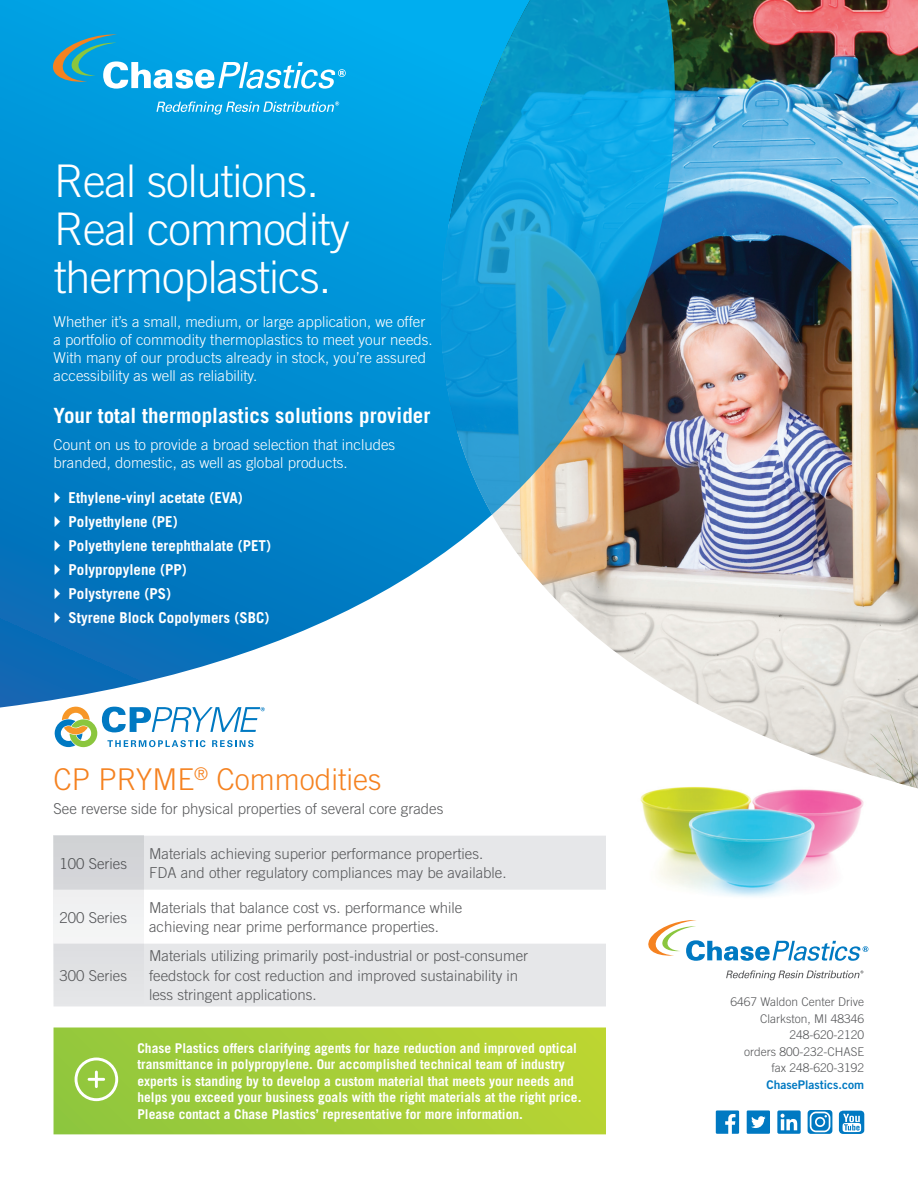
<style>
.page{position:relative;width:918px;height:1188px;background:#fff}
.page>*{position:absolute;margin:0;border:0;box-sizing:border-box;transform-origin:0 0}
.t1{font:300 45px/48px "Trade Gothic";letter-spacing:-.02em;color:#fff}
.t2{font:300 30px "Trade Gothic";color:#f58220}
.t3{font:700 21px "Trade Gothic";color:#fff}
.t4{font:300 15px/19.5px "Trade Gothic";color:#57585a}
.t5{font:300 15px/18px "Trade Gothic";color:#fff}
.t6{font:700 15px/24px "Trade Gothic";color:#fff}
.t7{font:700 13.5px/16.5px "Trade Gothic";color:#fff}
.t8{font:300 12px/16.5px "Trade Gothic";color:#57585a;text-align:right}
.t9{font:12px "Trade Gothic Bold Two";color:#0079c2}
</style>
<div class="page">
<svg style="left:0;top:0;width:439px;height:708px;background:#1595d4"></svg>
<img style="left:439px;top:0;width:479px;height:788px">
<img style="left:440px;top:0;width:298px;height:515px">
<img style="left:629px;top:780px;width:244px;height:117px">
<svg style="left:54px;top:1028px;width:552px;height:106px;background:#a6cd38"></svg>
<svg style="left:75px;top:1058px;width:43px;height:43px"></svg>
<hr style="left:88px;top:1078px;width:17px;height:3px;background:#fff">
<hr style="left:95px;top:1071px;width:3px;height:17px;background:#fff">
<svg style="left:54px;top:706px;width:211px;height:42px"></svg>
<svg style="left:143px;top:836px;width:463px;height:170px;fill:#e6e7e9"></svg>
<svg style="left:54px;top:836px;width:89px;height:170px"></svg>
<svg style="left:48px;top:34px;width:298px;height:55px;background:#2fb1e1"></svg>
<svg style="left:156px;top:101px;width:183px;height:14px;background:#3bb6e9"></svg>
<svg style="left:648px;top:920px;width:220px;height:41px"></svg>
<svg style="left:726px;top:970px;width:137px;height:10px"></svg>
<svg style="left:716px;top:1110px;width:23px;height:24px"></svg>
<svg style="left:777px;top:1110px;width:24px;height:24px"></svg>
<svg style="left:747px;top:1110px;width:23px;height:24px"></svg>
<svg style="left:839px;top:1111px;width:26px;height:23px"></svg>
<svg style="left:808px;top:1110px;width:24px;height:24px"></svg>
<svg style="left:55px;top:492px;width:21px;height:12px"></svg>
<svg style="left:55px;top:516px;width:21px;height:12px"></svg>
<svg style="left:55px;top:540px;width:21px;height:12px"></svg>
<svg style="left:55px;top:564px;width:21px;height:12px"></svg>
<svg style="left:55px;top:588px;width:21px;height:12px"></svg>
<svg style="left:55px;top:612px;width:21px;height:12px"></svg>
<h1 class="t1" style="left:54px;top:157px;width:297px">Real solutions.<br>Real commodity thermoplastics.</h1>
<p class="t5" style="left:54px;top:312px;width:381px">Whether it’s a small, medium, or large application, we offer a portfolio of commodity thermoplastics to meet your needs.<br>With many of our products already in stock, you’re assured accessibility as well as reliability.</p>
<h3 class="t3" style="left:54px;top:402px;width:378px">Your total thermoplastics solutions provider</h3>
<p class="t5" style="left:54px;top:435px;width:343px">Count on us to provide a broad selection that includes branded, domestic, as well as global products.</p>
<p class="t6" style="left:69px;top:486px;width:204px">Ethylene-vinyl acetate (EVA)<br>Polyethylene (PE)<br>Polyethylene terephthalate (PET)<br>Polypropylene (PP)<br>Polystyrene (PS)<br>Styrene Block Copolymers (SBC)</p>
<h2 class="t2" style="left:54px;top:762px;width:329px">CP PRYME<sup>®</sup> Commodities</h2>
<p class="t4" style="left:54px;top:799px;width:391px">See reverse side for physical properties of several core grades</p>
<p class="t4" style="left:60px;top:853px;width:69px">100 Series</p>
<p class="t4" style="left:149px;top:844px;width:359px">Materials achieving superior performance properties.<br>FDA and other regulatory compliances may be available.</p>
<p class="t4" style="left:60px;top:907px;width:69px">200 Series</p>
<p class="t4" style="left:149px;top:898px;width:315px">Materials that balance cost vs. performance while achieving near prime performance properties.</p>
<p class="t4" style="left:60px;top:966px;width:69px">300 Series</p>
<p class="t4" style="left:149px;top:946px;width:381px">Materials utilizing primarily post-industrial or post-consumer feedstock for cost reduction and improved sustainability in less stringent applications.</p>
<p class="t7" style="left:137px;top:1040px;width:446px">Chase Plastics offers clarifying agents for haze reduction and improved optical transmittance in polypropylene. Our accomplished technical team of industry experts is standing by to develop a custom material that meets your needs and helps you exceed your business goals with the right materials at the right price.<br>Please contact a Chase Plastics’ representative for more information.</p>
<p class="t8" style="left:730px;top:994px;width:135px">6467 Waldon Center Drive<br>Clarkston, MI 48346<br>248-620-2120<br>orders 800-232-CHASE fax 248-620-3192</p>
<p class="t9" style="left:767px;top:1077px;width:99px">ChasePlastics.com</p>
</div>
